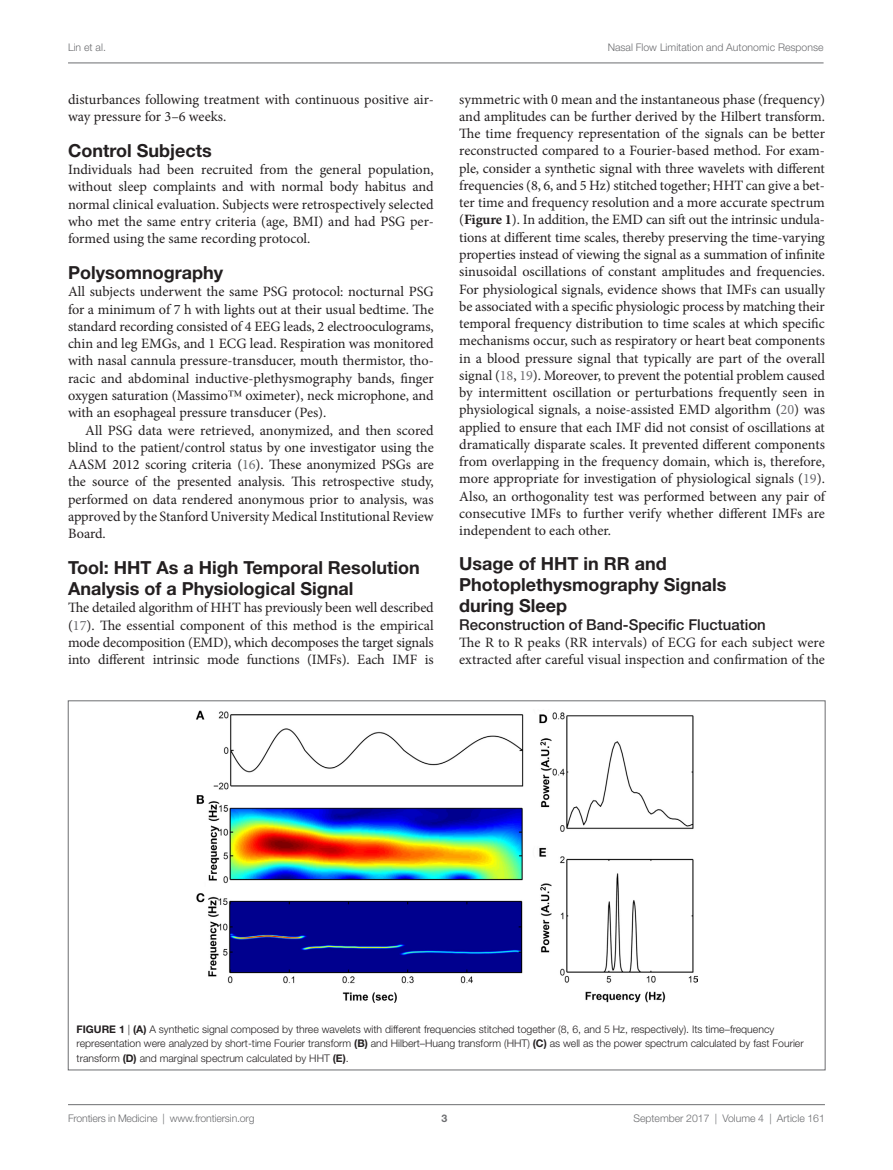
<style>
.page{position:relative;width:893px;height:1170px;background:#fff}
.page>*{position:absolute;margin:0;border:0;box-sizing:border-box;transform-origin:0 0}
.t1{font:700 18px/21px "Helvetica Neue LT Std";color:#231f20}
.t2{font:500 15px "Helvetica Neue LT Std";color:#231f20}
.t3{font:14.25px/17.2px "Minion Pro";color:#231f20;text-align:justify}
.t4{font:300 10.5px/14.2px "Helvetica Neue LT Std";color:#231f20}
.t5{font:300 10.5px "Helvetica Neue LT Std";color:#6c6d70}
.t6{font:700 10.5px "Helvetica Neue LT Std";color:#6c6d70}
.s1{font-family:"STIX General"}
.s2{color:#6c6d70}
.s3{font-weight:700}
</style>
<div class="page">
<img style="left:196px;top:710px;width:502px;height:292px">
<hr style="left:68px;top:1104px;width:757px;height:1px;background:#6c6d70">
<hr style="left:68px;top:63px;width:755px;height:1px;background:#6c6d70">
<p class="t5" style="left:68px;top:41px;width:39px">Lin et al.</p>
<p class="t5" style="left:608px;top:41px;width:217px">Nasal Flow Limitation and Autonomic Response</p>
<p class="t3" style="left:68px;top:90px;width:367px">disturbances following treatment with continuous positive air&shy;way pressure for 3–6 weeks.</p>
<p class="t1" style="left:68px;top:139px;width:145px">Control Subjects</p>
<p class="t3" style="left:68px;top:161px;width:367px">Individuals had been recruited from the general population, without sleep complaints and with normal body habitus and normal clinical evaluation. Subjects were retrospectively selected who met the same entry criteria (age, BMI) and had PSG per&shy;formed using the same recording protocol.</p>
<p class="t1" style="left:68px;top:262px;width:156px">Polysomnography</p>
<p class="t3" style="left:68px;top:283px;width:367px">All subjects underwent the same PSG protocol: nocturnal PSG for a minimum of 7 h with lights out at their usual bedtime. The standard recording consisted of 4 EEG leads, 2 electrooculograms, chin and leg EMGs, and 1 ECG lead. Respiration was monitored with nasal cannula pressure-transducer, mouth thermistor, tho&shy;racic and abdominal inductive-plethysmography bands, finger oxygen saturation (Massimo<span class="s1">™</span> oximeter), neck microphone, and with an esophageal pressure transducer (Pes).</p>
<p class="t3" style="left:68px;top:421px;width:367px;text-indent:17px">All PSG data were retrieved, anonymized, and then scored blind to the patient/control status by one investigator using the AASM 2012 scoring criteria (<span class="s2">16</span>). These anonymized PSGs are the source of the presented analysis. This retrospective study, performed on data rendered anonymous prior to analysis, was approved by the Stanford University Medical Institutional Review Board.</p>
<p class="t1" style="left:68px;top:556px;width:353px">Tool: HHT As a High Temporal Resolution<br>Analysis of a Physiological Signal</p>
<p class="t3" style="left:68px;top:599px;width:367px">The detailed algorithm of HHT has previously been well described (<span class="s2">17</span>). The essential component of this method is the empirical mode decomposition (EMD), which decomposes the target signals into different intrinsic mode functions (IMFs). Each IMF is</p>
<p class="t3" style="left:459px;top:90px;width:367px">symmetric with 0 mean and the instantaneous phase (frequency) and amplitudes can be further derived by the Hilbert transform.<br>The time frequency representation of the signals can be better reconstructed compared to a Fourier-based method. For exam&shy;ple, consider a synthetic signal with three wavelets with different frequencies (8, 6, and 5 Hz) stitched together; HHT can give a bet&shy;ter time and frequency resolution and a more accurate spectrum (<span class="s3">Figure 1</span>). In addition, the EMD can sift out the intrinsic undula&shy;tions at different time scales, thereby preserving the time-varying properties instead of viewing the signal as a summation of infinite sinusoidal oscillations of constant amplitudes and frequencies.<br>For physiological signals, evidence shows that IMFs can usually be associated with a specific physiologic process by matching their temporal frequency distribution to time scales at which specific mechanisms occur, such as respiratory or heart beat components in a blood pressure signal that typically are part of the overall signal (<span class="s2">18</span>, <span class="s2">19</span>). Moreover, to prevent the potential problem caused by intermittent oscillation or perturbations frequently seen in physiological signals, a noise-assisted EMD algorithm (<span class="s2">20</span>) was applied to ensure that each IMF did not consist of oscillations at dramatically disparate scales. It prevented different components from overlapping in the frequency domain, which is, therefore, more appropriate for investigation of physiological signals (<span class="s2">19</span>).<br>Also, an orthogonality test was performed between any pair of consecutive IMFs to further verify whether different IMFs are independent to each other.</p>
<p class="t1" style="left:459px;top:552px;width:269px">Usage of HHT in RR and<br>Photoplethysmography Signals during Sleep</p>
<p class="t2" style="left:459px;top:615px;width:308px">Reconstruction of Band-Specific Fluctuation</p>
<p class="t3" style="left:459px;top:633px;width:367px">The R to R peaks (RR intervals) of ECG for each subject were extracted after careful visual inspection and confirmation of the</p>
<p class="t4" style="left:77px;top:1021px;width:729px"><span class="s3">Figure 1</span> | <span class="s3">(A)</span> A synthetic signal composed by three wavelets with different frequencies stitched together (8, 6, and 5 Hz, respectively). Its time–frequency representation were analyzed by short-time Fourier transform <span class="s3">(B)</span> and Hilbert–Huang transform (HHT) <span class="s3">(C)</span> as well as the power spectrum calculated by fast Fourier transform <span class="s3">(D)</span> and marginal spectrum calculated by HHT <span class="s3">(E)</span>.</p>
<p class="t5" style="left:68px;top:1111px;width:188px">Frontiers in Medicine | www.frontiersin.org</p>
<p class="t5" style="left:633px;top:1111px;width:193px">September 2017 | Volume 4 | Article 161</p>
<p class="t6" style="left:441px;top:1111px;width:7px">3</p>
</div>
